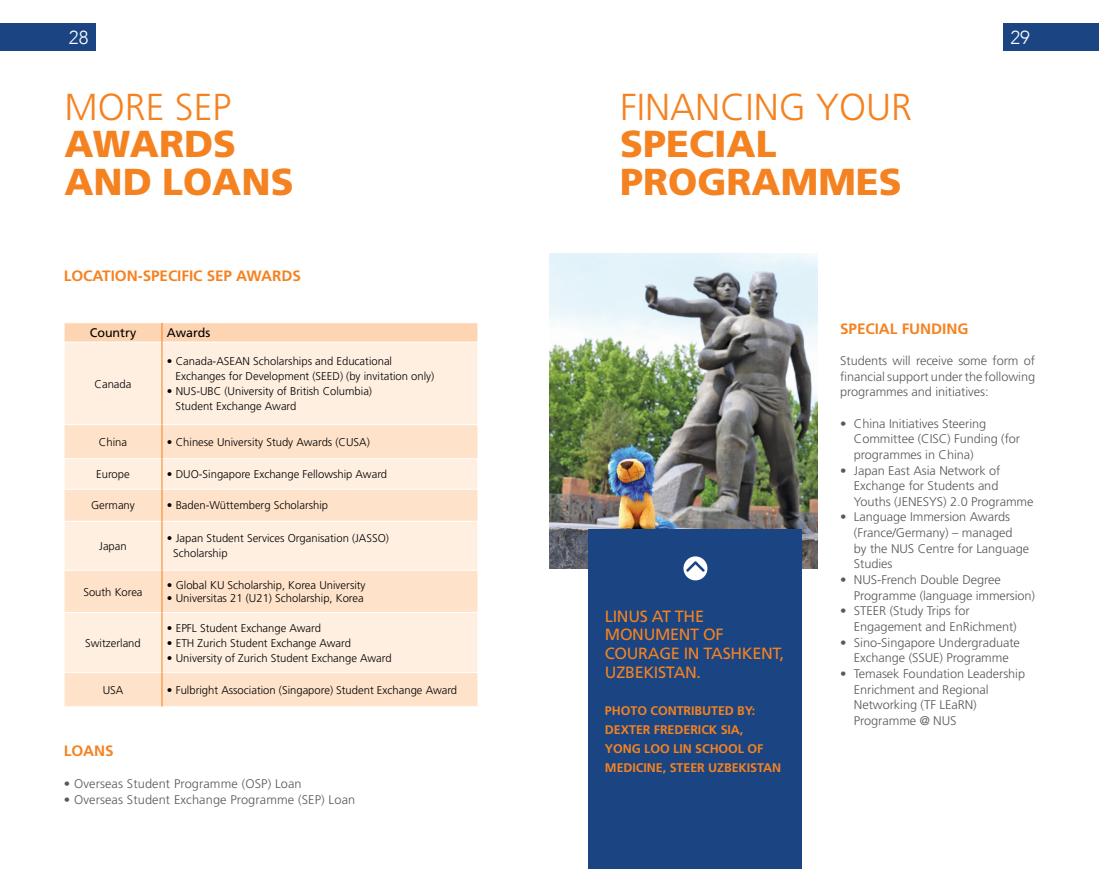
<style>
.page{position:relative;width:1099px;height:869px;background:#fff}
.page>*{position:absolute;margin:0;border:0;box-sizing:border-box;transform-origin:0 0}
.t1{font:900 37.5px/37.5px "Frutiger LT Std";color:#f58221}
.t2{font:300 37.5px "Frutiger LT Std";color:#f58221}
.t3{font:300 18.75px "Avenir";color:#fff}
.t4{font:16.25px/18.8px "Frutiger LT Std";letter-spacing:-.02em;color:#f58221}
.t5{font:700 15px "Frutiger LT Std";letter-spacing:-.005em;color:#f58221}
.t6{font:300 12.5px/15.6px "Frutiger LT Std";letter-spacing:-.005em;color:#58595b}
.t7{font:700 12.5px/18.8px "Frutiger LT Std";letter-spacing:-.005em;color:#f58221}
.t8{font:12.5px "Frutiger LT Std";color:#000}
.t9{font:300 11.25px/15px "Frutiger LT Std";color:#000}
</style>
<div class="page">
<div style="left:65px;top:343px;width:412px;height:81px;background:#ffefe1"></div>
<svg style="left:65px;top:425px;width:412px;height:281px;background:#fee8d5"></svg>
<hr style="left:64px;top:458px;width:98px;height:1px;background:#fff">
<hr style="left:162px;top:458px;width:316px;height:1px;background:#fff">
<hr style="left:64px;top:489px;width:98px;height:1px;background:#fff">
<hr style="left:162px;top:489px;width:316px;height:1px;background:#fff">
<hr style="left:64px;top:521px;width:98px;height:1px;background:#fff">
<hr style="left:162px;top:521px;width:316px;height:1px;background:#fff">
<hr style="left:64px;top:569px;width:98px;height:1px;background:#fff">
<hr style="left:162px;top:569px;width:316px;height:1px;background:#fff">
<hr style="left:64px;top:612px;width:98px;height:1px;background:#fff">
<hr style="left:162px;top:612px;width:316px;height:1px;background:#fff">
<hr style="left:64px;top:671px;width:98px;height:1px;background:#fff">
<hr style="left:162px;top:671px;width:316px;height:1px;background:#fff">
<svg style="left:64px;top:322px;width:414px;height:20px;background:#fdd8b7"></svg>
<hr style="left:162px;top:342px;width:1px;height:82px;background:#f58221">
<hr style="left:162px;top:424px;width:1px;height:34px;background:#f58221">
<hr style="left:162px;top:458px;width:1px;height:31px;background:#f58221">
<hr style="left:162px;top:489px;width:1px;height:32px;background:#f58221">
<hr style="left:162px;top:521px;width:1px;height:49px;background:#f58221">
<hr style="left:162px;top:570px;width:1px;height:42px;background:#f58221">
<hr style="left:162px;top:612px;width:1px;height:60px;background:#f58221">
<hr style="left:162px;top:672px;width:1px;height:34px;background:#f58221">
<img style="left:549px;top:253px;width:268px;height:315px">
<div style="left:588px;top:529px;width:214px;height:339px;background:#1a4582"></div>
<div style="left:683px;top:556px;width:24px;height:24px;background:#fff;border-radius:50%"></div>
<svg style="left:686px;top:561px;width:18px;height:10px"></svg>
<div style="left:0;top:23px;width:96px;height:28px;background:#1a4582"></div>
<div style="left:1003px;top:23px;width:95px;height:28px;background:#1a4582"></div>
<h2 class="t3" style="left:69px;top:27px;width:21px">28</h2>
<h2 class="t3" style="left:1010px;top:27px;width:21px">29</h2>
<h1 class="t2" style="left:64px;top:85px;width:168px">MORE SEP</h1>
<h1 class="t1" style="left:64px;top:125px;width:231px">AWARDS<br>AND LOANS</h1>
<p class="t5" style="left:64px;top:267px;width:239px">LOCATION-SPECIFIC SEP AWARDS</p>
<p class="t8" style="left:90px;top:325px;width:48px">Country</p>
<p class="t8" style="left:167px;top:325px;width:45px">Awards</p>
<p class="t9" style="left:95px;top:376px;width:38px">Canada</p>
<p class="t9" style="left:175px;top:353px;width:260px;text-indent:-9px">• Canada-ASEAN Scholarships and Educational<br>Exchanges for Development (SEED) (by invitation only)</p>
<p class="t9" style="left:175px;top:383px;width:198px;text-indent:-9px">• NUS-UBC (University of British Columbia)<br>Student Exchange Award</p>
<p class="t9" style="left:99px;top:434px;width:30px">China</p>
<p class="t9" style="left:167px;top:434px;width:204px">• Chinese University Study Awards (CUSA)</p>
<p class="t9" style="left:96px;top:466px;width:35px">Europe</p>
<p class="t9" style="left:167px;top:466px;width:222px">• DUO-Singapore Exchange Fellowship Award</p>
<p class="t9" style="left:91px;top:498px;width:45px">Germany</p>
<p class="t9" style="left:167px;top:498px;width:163px">• Baden-Wüttemberg Scholarship</p>
<p class="t9" style="left:99px;top:538px;width:29px">Japan</p>
<p class="t9" style="left:173px;top:531px;width:217px;text-indent:-6px">• Japan Student Services Organisation (JASSO)<br>Scholarship</p>
<p class="t9" style="left:83px;top:584px;width:61px">South Korea</p>
<p class="t9" style="left:167px;top:577px;width:200px">• Global KU Scholarship, Korea University</p>
<p class="t9" style="left:167px;top:590px;width:198px">• Universitas 21 (U21) Scholarship, Korea</p>
<p class="t9" style="left:85px;top:635px;width:57px">Switzerland</p>
<p class="t9" style="left:167px;top:620px;width:155px">• EPFL Student Exchange Award</p>
<p class="t9" style="left:167px;top:635px;width:186px">• ETH Zurich Student Exchange Award</p>
<p class="t9" style="left:167px;top:650px;width:226px">• University of Zurich Student Exchange Award</p>
<p class="t9" style="left:103px;top:682px;width:22px">USA</p>
<p class="t9" style="left:167px;top:682px;width:292px">• Fulbright Association (Singapore) Student Exchange Award</p>
<p class="t5" style="left:64px;top:741px;width:51px">LOANS</p>
<p class="t6" style="left:64px;top:775px;width:239px">• Overseas Student Programme (OSP) Loan</p>
<p class="t6" style="left:64px;top:791px;width:293px">• Overseas Student Exchange Programme (SEP) Loan</p>
<h1 class="t2" style="left:620px;top:85px;width:293px">FINANCING YOUR</h1>
<h1 class="t1" style="left:620px;top:125px;width:283px">SPECIAL<br>PROGRAMMES</h1>
<h3 class="t4" style="left:605px;top:606px;width:181px">LINUS AT THE<br>MONUMENT OF<br>COURAGE IN TASHKENT,<br>UZBEKISTAN.</h3>
<p class="t7" style="left:605px;top:701px;width:177px">PHOTO CONTRIBUTED BY:<br>DEXTER FREDERICK SIA,<br>YONG LOO LIN SCHOOL OF<br>MEDICINE, STEER UZBEKISTAN</p>
<p class="t5" style="left:840px;top:319px;width:130px">SPECIAL FUNDING</p>
<p class="t6" style="left:840px;top:353px;width:196px;text-align:justify">Students will receive some form of financial support under the following programmes and initiatives:</p>
<p class="t6" style="left:854px;top:415px;width:168px;text-indent:-14px">• China Initiatives Steering<br>Committee (CISC) Funding (for programmes in China)</p>
<p class="t6" style="left:854px;top:462px;width:181px;text-indent:-14px">• Japan East Asia Network of<br>Exchange for Students and<br>Youths (JENESYS) 2.0 Programme</p>
<p class="t6" style="left:854px;top:509px;width:177px;text-indent:-14px">• Language Immersion Awards (France/Germany) – managed<br>by the NUS Centre for Language<br>Studies</p>
<p class="t6" style="left:854px;top:571px;width:182px;text-indent:-14px">• NUS-French Double Degree<br>Programme (language immersion)</p>
<p class="t6" style="left:854px;top:603px;width:164px;text-indent:-14px">• STEER (Study Trips for<br>Engagement and EnRichment)</p>
<p class="t6" style="left:840px;top:634px;width:181px;text-align:center">• Sino-Singapore Undergraduate<br>Exchange (SSUE) Programme</p>
<p class="t6" style="left:854px;top:665px;width:173px;text-indent:-14px">• Temasek Foundation Leadership<br>Enrichment and Regional<br>Networking (TF LEaRN)<br>Programme @ NUS</p>
</div>
